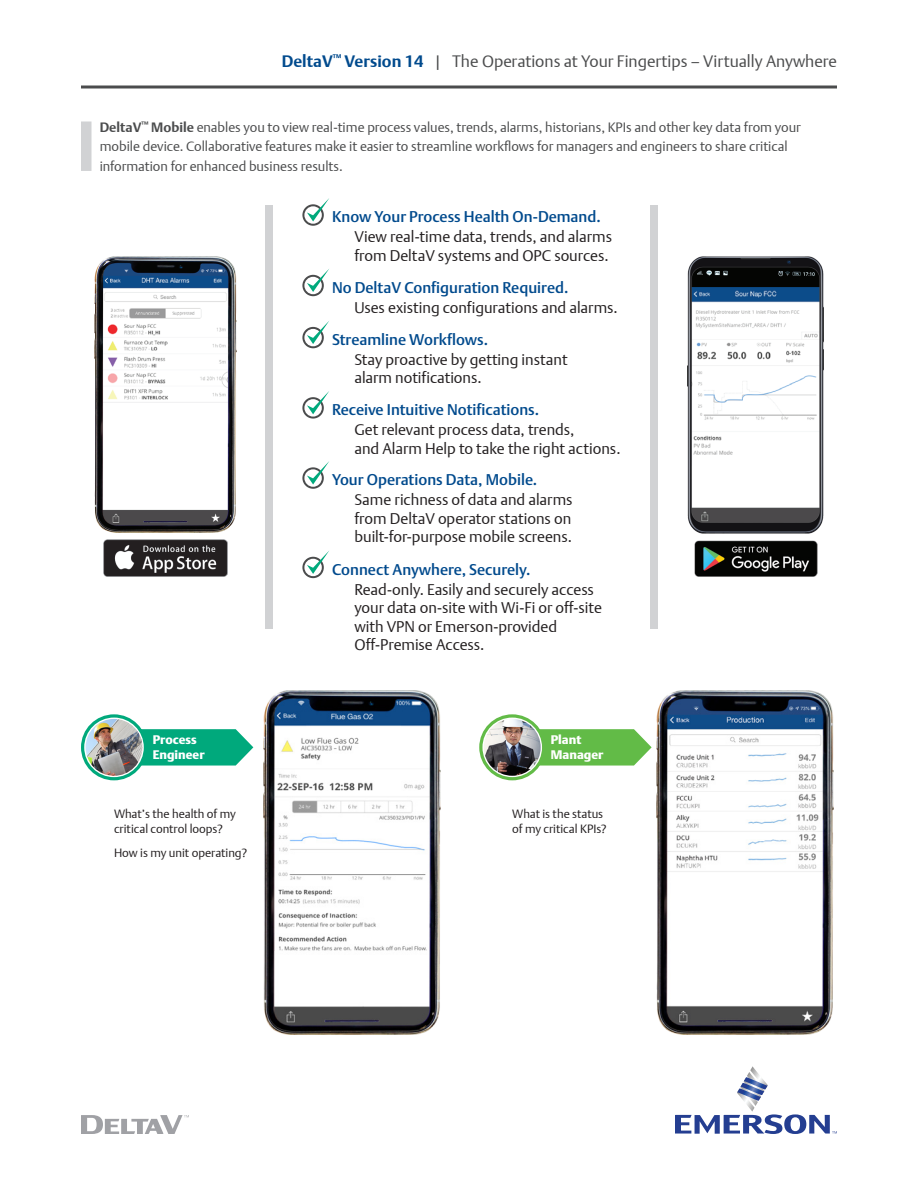
<style>
.page{position:relative;width:918px;height:1188px;background:#fff}
.page>*{position:absolute;margin:0;border:0;box-sizing:border-box;transform-origin:0 0}
.t1{font:16.5px "DTL Argo T Light";color:#4b4c4d}
.t2{font:15.45px/18.5px "DTL Argo T Light";color:#231f20}
.t3{font:500 15.45px "DTL Argo T";color:#004a8d}
.Subhead_1{font:13.5px/19.5px "DTL Argo T Light";color:#4b4c4d}
.t4{font:900 12.3px/15.1px "DTL Argo T";color:#fff}
.t5{font:12px/14.4px "DTL Argo T Light";color:#231f20}
.s1{font-family:"DTL Argo T";font-weight:700;color:#004a8d}
.s2{font-family:"DTL Argo T";font-weight:700}
</style>
<div class="page">
<svg style="left:675px;top:1066px;width:162px;height:68px"></svg>
<hr style="left:81px;top:86px;width:756px;height:2px;background:#4b4c4d">
<svg style="left:81px;top:1115px;width:108px;height:19px"></svg>
<div style="left:81px;top:122px;width:11px;height:49px;background:#d1d2d4"></div>
<div style="left:651px;top:205px;width:7px;height:423px;background:#d1d2d4"></div>
<div style="left:265px;top:205px;width:7px;height:423px;background:#d1d2d4"></div>
<svg style="left:302px;top:198px;width:27px;height:28px"></svg>
<svg style="left:302px;top:269px;width:27px;height:27px"></svg>
<svg style="left:302px;top:321px;width:27px;height:27px"></svg>
<svg style="left:302px;top:391px;width:27px;height:28px"></svg>
<svg style="left:302px;top:461px;width:27px;height:28px"></svg>
<svg style="left:302px;top:551px;width:27px;height:27px"></svg>
<img style="left:694px;top:540px;width:124px;height:36px">
<img style="left:104px;top:540px;width:124px;height:36px">
<img style="left:95px;top:256px;width:141px;height:277px">
<img style="left:688px;top:256px;width:135px;height:277px">
<svg style="left:141px;top:729px;width:112px;height:37px;background:#18b188"></svg>
<svg style="left:81px;top:714px;width:66px;height:66px"></svg>
<svg style="left:84px;top:718px;width:60px;height:59px"></svg>
<img style="left:86px;top:719px;width:56px;height:57px;border-radius:28px">
<svg style="left:539px;top:729px;width:113px;height:37px;background:#71c159"></svg>
<svg style="left:479px;top:714px;width:66px;height:66px"></svg>
<svg style="left:482px;top:718px;width:60px;height:59px"></svg>
<img style="left:484px;top:719px;width:57px;height:57px;border-radius:28px">
<img style="left:263px;top:690px;width:177px;height:344px">
<img style="left:657px;top:690px;width:177px;height:345px">
<p class="t1" style="left:282px;top:51px;width:557px"><span class="s1">DeltaV</span><sup>™</sup> <span class="s1">Version 14</span> | The Operations at Your Fingertips – Virtually Anywhere</p>
<p class="Subhead_1" style="left:100px;top:117px;width:703px"><span class="s2">DeltaV</span><sup>™</sup> <span class="s2">Mobile</span> enables you to view real-time process values, trends, alarms, historians, KPIs and other key data from your mobile device. Collaborative features make it easier to streamline workflows for managers and engineers to share critical information for enhanced business results.</p>
<p class="t3" style="left:332px;top:208px;width:270px">Know Your Process Health On-Demand.</p>
<p class="t2" style="left:354px;top:227px;width:259px">View real-time data, trends, and alarms from DeltaV systems and OPC sources.</p>
<p class="t3" style="left:332px;top:278px;width:238px">No DeltaV Configuration Required.</p>
<p class="t2" style="left:354px;top:298px;width:265px">Uses existing configurations and alarms.</p>
<p class="t3" style="left:332px;top:330px;width:158px">Streamline Workflows.</p>
<p class="t2" style="left:354px;top:350px;width:215px">Stay proactive by getting instant alarm notifications.</p>
<p class="t3" style="left:332px;top:400px;width:209px">Receive Intuitive Notifications.</p>
<p class="t2" style="left:354px;top:420px;width:268px">Get relevant process data, trends,<br>and Alarm Help to take the right actions.</p>
<p class="t3" style="left:332px;top:471px;width:207px">Your Operations Data, Mobile.</p>
<p class="t2" style="left:354px;top:491px;width:220px;text-align:justify">Same richness of data and alarms from DeltaV operator stations on built-for-purpose mobile screens.</p>
<p class="t3" style="left:332px;top:560px;width:200px">Connect Anywhere, Securely.</p>
<p class="t4" style="left:153px;top:732px;width:54px">Process<br>Engineer</p>
<p class="t5" style="left:114px;top:807px;width:123px">What’s the health of my critical control loops?</p>
<p class="t5" style="left:114px;top:846px;width:135px">How is my unit operating?</p>
<p class="t2" style="left:354px;top:580px;width:249px">Read-only. Easily and securely access your data on-site with Wi-Fi or off-site with VPN or Emerson-provided<br>Off-Premise Access.</p>
<p class="t4" style="left:551px;top:732px;width:54px">Plant<br>Manager</p>
<p class="t5" style="left:512px;top:807px;width:96px">What is the status of my critical KPIs?</p>
</div>
